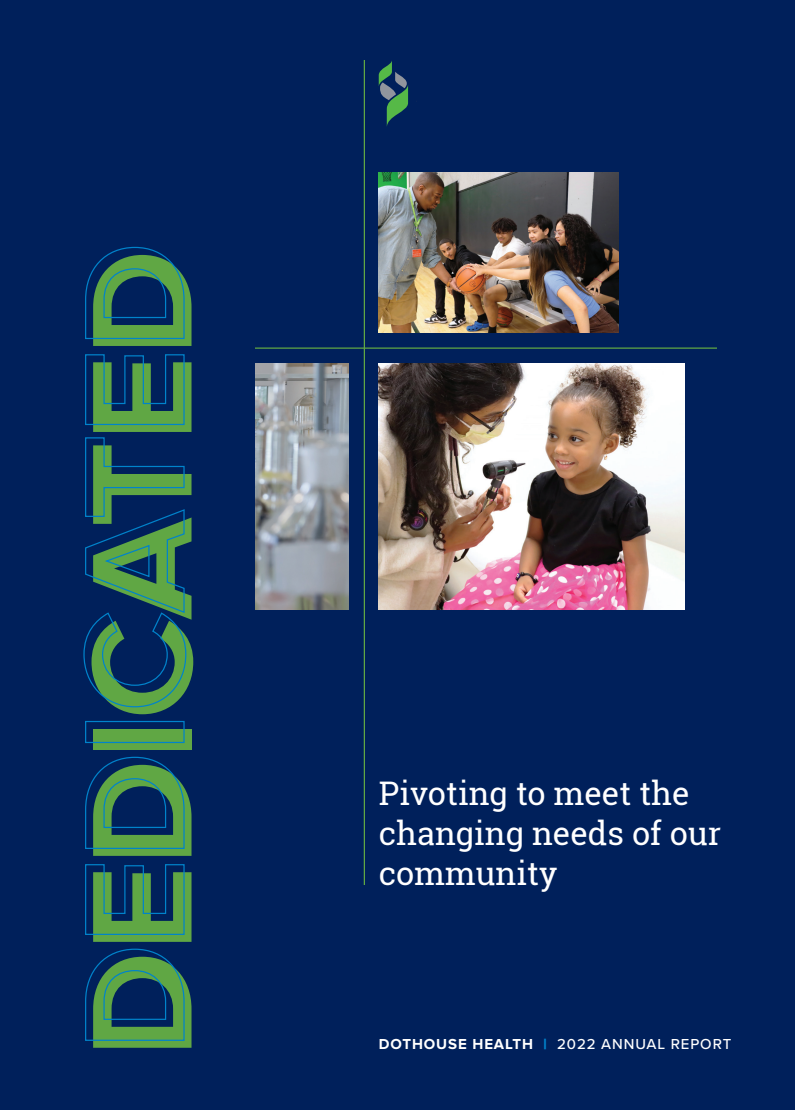
<style>
.page{position:relative;width:795px;height:1110px;background:#00205b}
.page>*{position:absolute;margin:0;border:0;box-sizing:border-box;transform-origin:0 0}
.t1{font:700 147.5px "Proxima Nova";color:#60a744}
.t2{font:32.5px/40px "Roboto Slab";color:#fff}
.t3{font:500 15px "Proxima Nova";letter-spacing:.06em;color:#fff}
.s1{font-weight:700}
.s2{font-weight:900;color:#0083cb}
</style>
<div class="page">
<img style="left:379px;top:173px;width:240px;height:160px">
<img style="left:379px;top:364px;width:305px;height:246px">
<img style="left:255px;top:364px;width:94px;height:246px">
<hr style="left:364px;top:60px;width:1px;height:825px;background:#60a744">
<hr style="left:255px;top:348px;width:462px;height:1px;background:#60a744">
<svg style="left:379px;top:61px;width:29px;height:65px"></svg>
<p class="t1" style="left:57px;top:1058px;width:809px;rotate:-90deg">DEDICATED</p>
<p class="t2" style="left:379px;top:773px;width:344px">Pivoting to meet the changing needs of our community</p>
<p class="t3" style="left:379px;top:1033px;width:354px"><span class="s1">DOTHOUSE HEALTH</span> <span class="s2">|</span> 2022 ANNUAL REPORT</p>
</div>
